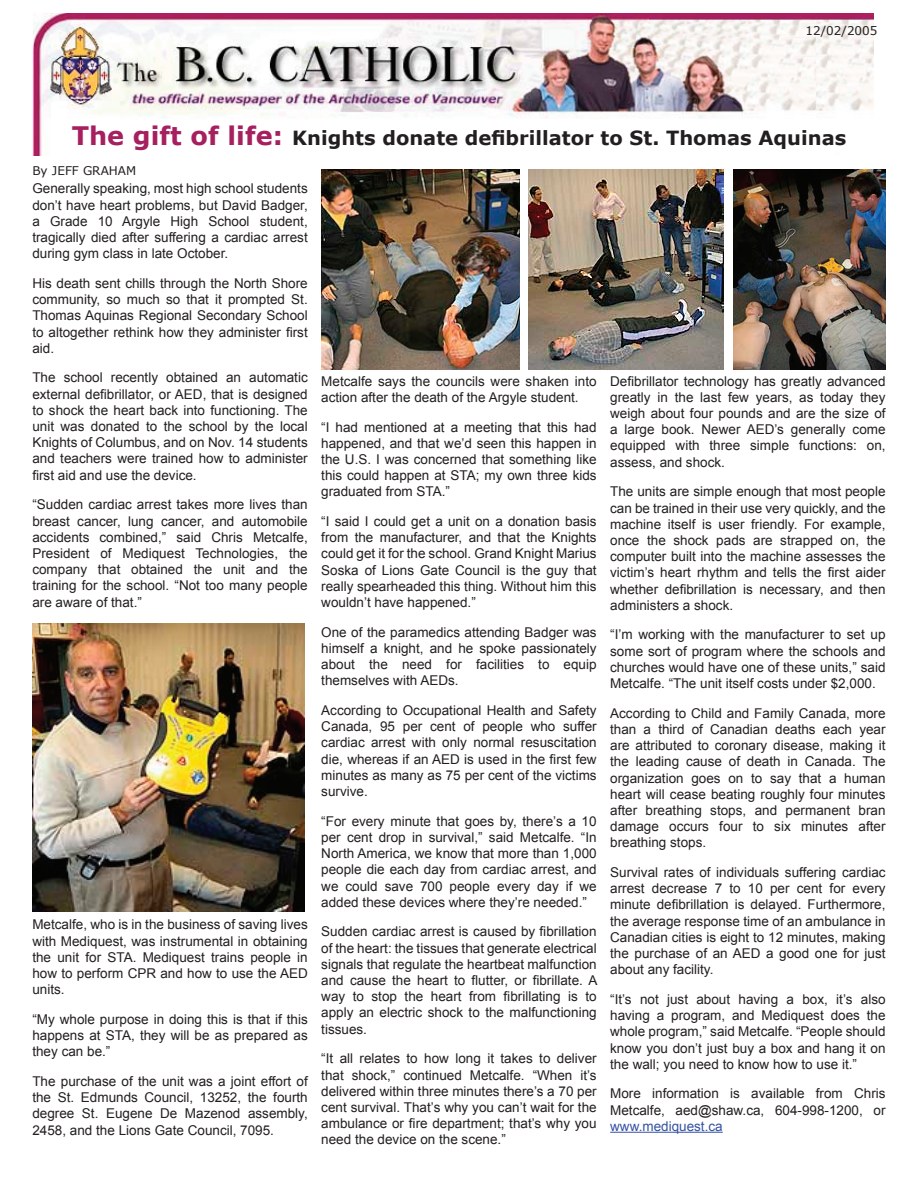
<style>
.page{position:relative;width:918px;height:1188px;background:#fff}
.page>*{position:absolute;margin:0;border:0;box-sizing:border-box;transform-origin:0 0}
.t1{font:700 19.5px "Verdana";color:#231f20}
.t2{font:13.5px/16.2px "Arial";color:#231f20;text-align:justify}
.t3{font:13.5px "Arial";color:#3552a3}
.t4{font:12px "Verdana";color:#231f20}
.s1{font-size:25.5px;color:#a61f5e}
</style>
<div class="page">
<hr style="left:610px;top:1132px;width:113px;height:1px;background:#3552a3">
<img style="left:32px;top:624px;width:272px;height:287px">
<img style="left:32px;top:14px;width:842px;height:141px">
<img style="left:733px;top:169px;width:153px;height:200px">
<img style="left:529px;top:169px;width:195px;height:200px">
<img style="left:321px;top:169px;width:198px;height:200px">
<p class="t4" style="left:806px;top:23px;width:73px">12/02/2005</p>
<h1 class="t1" style="left:72px;top:126px;width:776px"><span class="s1">The gift of life:</span> Knights donate defibrillator to St. Thomas Aquinas</h1>
<p class="t4" style="left:32px;top:163px;width:105px">By JEFF GRAHAM</p>
<p class="t2" style="left:32px;top:181px;width:277px">Generally speaking, most high school students don’t have heart problems, but David Badger, a Grade 10 Argyle High School student, tragically died after suffering a cardiac arrest during gym class in late October.</p>
<p class="t2" style="left:32px;top:275px;width:277px">His death sent chills through the North Shore community, so much so that it prompted St.<br>Thomas Aquinas Regional Secondary School to altogether rethink how they administer first aid.</p>
<p class="t2" style="left:32px;top:370px;width:277px">The school recently obtained an automatic external defibrillator, or AED, that is designed to shock the heart back into functioning. The unit was donated to the school by the local Knights of Columbus, and on Nov. 14 students and teachers were trained how to administer first aid and use the device.</p>
<p class="t2" style="left:32px;top:497px;width:277px">“Sudden cardiac arrest takes more lives than breast cancer, lung cancer, and automobile accidents combined,” said Chris Metcalfe, President of Mediquest Technologies, the company that obtained the unit and the training for the school. “Not too many people are aware of that.”</p>
<p class="t2" style="left:32px;top:917px;width:277px">Metcalfe, who is in the business of saving lives with Mediquest, was instrumental in obtaining the unit for STA. Mediquest trains people in how to perform CPR and how to use the AED units.</p>
<p class="t2" style="left:32px;top:1011px;width:277px">“My whole purpose in doing this is that if this happens at STA, they will be as prepared as they can be.”</p>
<p class="t2" style="left:32px;top:1073px;width:277px">The purchase of the unit was a joint effort of the St. Edmunds Council, 13252, the fourth degree St. Eugene De Mazenod assembly, 2458, and the Lions Gate Council, 7095.</p>
<p class="t2" style="left:321px;top:373px;width:277px">Metcalfe says the councils were shaken into action after the death of the Argyle student.</p>
<p class="t2" style="left:321px;top:419px;width:277px">“I had mentioned at a meeting that this had happened, and that we’d seen this happen in the U.S. I was concerned that something like this could happen at STA; my own three kids graduated from STA.”</p>
<p class="t2" style="left:321px;top:513px;width:277px">“I said I could get a unit on a donation basis from the manufacturer, and that the Knights could get it for the school. Grand Knight Marius Soska of Lions Gate Council is the guy that really spearheaded this thing. Without him this wouldn’t have happened.”</p>
<p class="t2" style="left:321px;top:624px;width:277px">One of the paramedics attending Badger was himself a knight, and he spoke passionately about the need for facilities to equip themselves with AEDs.</p>
<p class="t2" style="left:321px;top:702px;width:277px">According to Occupational Health and Safety Canada, 95 per cent of people who suffer cardiac arrest with only normal resuscitation die, whereas if an AED is used in the first few minutes as many as 75 per cent of the victims survive.</p>
<p class="t2" style="left:321px;top:813px;width:277px">“For every minute that goes by, there’s a 10 per cent drop in survival,” said Metcalfe. “In North America, we know that more than 1,000 people die each day from cardiac arrest, and we could save 700 people every day if we added these devices where they’re needed.”</p>
<p class="t2" style="left:321px;top:924px;width:278px">Sudden cardiac arrest is caused by fibrillation of the heart: the tissues that generate electrical signals that regulate the heartbeat malfunction and cause the heart to flutter, or fibrillate. A way to stop the heart from fibrillating is to apply an electric shock to the malfunctioning tissues.</p>
<p class="t2" style="left:321px;top:1051px;width:277px">“It all relates to how long it takes to deliver that shock,” continued Metcalfe. “When it’s delivered within three minutes there’s a 70 per cent survival. That’s why you can’t wait for the ambulance or fire department; that’s why you need the device on the scene.”</p>
<p class="t2" style="left:610px;top:373px;width:277px">Defibrillator technology has greatly advanced greatly in the last few years, as today they weigh about four pounds and are the size of a large book. Newer AED’s generally come equipped with three simple functions: on, assess, and shock.</p>
<p class="t2" style="left:610px;top:484px;width:277px">The units are simple enough that most people can be trained in their use very quickly, and the machine itself is user friendly. For example, once the shock pads are strapped on, the computer built into the machine assesses the victim’s heart rhythm and tells the first aider whether defibrillation is necessary, and then administers a shock.</p>
<p class="t2" style="left:610px;top:627px;width:277px">“I’m working with the manufacturer to set up some sort of program where the schools and churches would have one of these units,” said Metcalfe. “The unit itself costs under $2,000.</p>
<p class="t2" style="left:610px;top:705px;width:277px">According to Child and Family Canada, more than a third of Canadian deaths each year are attributed to coronary disease, making it the leading cause of death in Canada. The organization goes on to say that a human heart will cease beating roughly four minutes after breathing stops, and permanent bran damage occurs four to six minutes after breathing stops.</p>
<p class="t2" style="left:610px;top:864px;width:277px">Survival rates of individuals suffering cardiac arrest decrease 7 to 10 per cent for every minute defibrillation is delayed. Furthermore, the average response time of an ambulance in Canadian cities is eight to 12 minutes, making the purchase of an AED a good one for just about any facility.</p>
<p class="t2" style="left:610px;top:991px;width:277px">“It’s not just about having a box, it’s also having a program, and Mediquest does the whole program,” said Metcalfe. “People should know you don’t just buy a box and hang it on the wall; you need to know how to use it.”</p>
<p class="t2" style="left:610px;top:1086px;width:277px">More information is available from Chris<br>Metcalfe, aed@shaw.ca, 604-998-1200, or</p>
<p class="t3" style="left:610px;top:1117px;width:114px">www.mediquest.ca</p>
</div>
